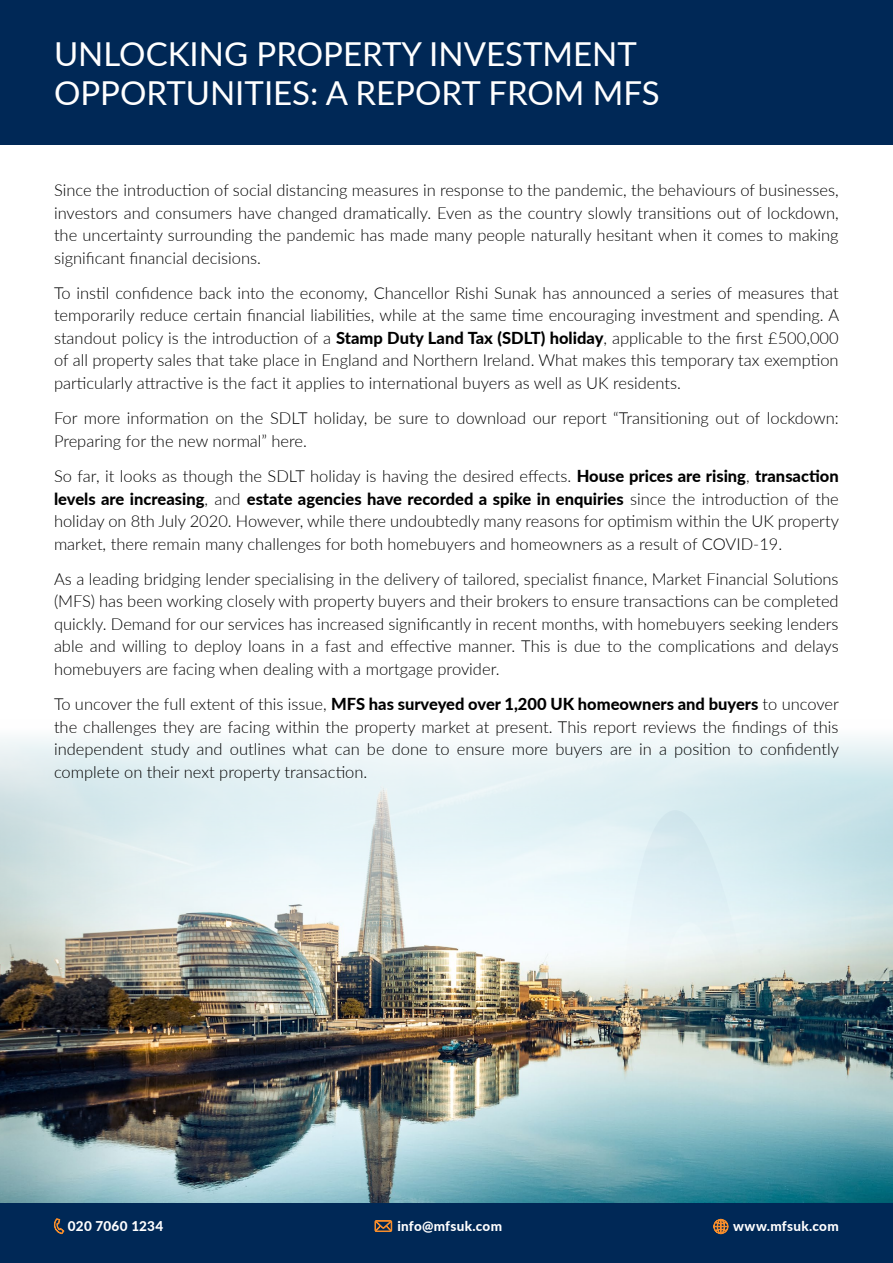
<style>
.page{position:relative;width:893px;height:1263px;background:#fff}
.page>*{position:absolute;margin:0;border:0;box-sizing:border-box;transform-origin:0 0}
.t1{font:33px/39.6px "Lato";color:#fff}
.t2{font:300 16.5px/22.5px "Lato";color:#000;text-align:justify}
.t3{font:800 13.5px "Lato";letter-spacing:.02em;color:#fff}
.s1{font-weight:800}
</style>
<div class="page">
<div style="left:0;top:1202px;width:893px;height:61px;background:#002856"></div>
<div style="left:0;top:0;width:893px;height:145px;background:#002856"></div>
<svg style="left:53px;top:1218px;width:12px;height:17px"></svg>
<svg style="left:374px;top:1220px;width:18px;height:12px"></svg>
<svg style="left:713px;top:1218px;width:16px;height:16px"></svg>
<img style="left:0;top:737px;width:893px;height:465px">
<h1 class="t1" style="left:54px;top:33px;width:607px">UNLOCKING PROPERTY INVESTMENT<br>OPPORTUNITIES: A REPORT FROM MFS</h1>
<p class="t2" style="left:54px;top:178px;width:786px">Since the introduction of social distancing measures in response to the pandemic, the behaviours of businesses, investors and consumers have changed dramatically. Even as the country slowly transitions out of lockdown, the uncertainty surrounding the pandemic has made many people naturally hesitant when it comes to making significant financial decisions.</p>
<p class="t2" style="left:54px;top:281px;width:787px">To instil confidence back into the economy, Chancellor Rishi Sunak has announced a series of measures that temporarily reduce certain financial liabilities, while at the same time encouraging investment and spending. A standout policy is the introduction of a <span class="s1">Stamp Duty Land Tax (SDLT) holiday</span>, applicable to the first £500,000 of all property sales that take place in England and Northern Ireland. What makes this temporary tax exemption particularly attractive is the fact it applies to international buyers as well as UK residents.</p>
<p class="t2" style="left:54px;top:406px;width:786px">For more information on the SDLT holiday, be sure to download our report “Transitioning out of lockdown:<br>Preparing for the new normal” here.</p>
<p class="t2" style="left:54px;top:464px;width:786px">So far, it looks as though the SDLT holiday is having the desired effects. <span class="s1">House prices are rising</span>, <span class="s1">transaction levels are increasing</span>, and <span class="s1">estate agencies have recorded a spike in enquiries</span> since the introduction of the holiday on 8th July 2020. However, while there undoubtedly many reasons for optimism within the UK property market, there remain many challenges for both homebuyers and homeowners as a result of COVID-19.</p>
<p class="t2" style="left:54px;top:567px;width:786px">As a leading bridging lender specialising in the delivery of tailored, specialist finance, Market Financial Solutions (MFS) has been working closely with property buyers and their brokers to ensure transactions can be completed quickly. Demand for our services has increased significantly in recent months, with homebuyers seeking lenders able and willing to deploy loans in a fast and effective manner. This is due to the complications and delays homebuyers are facing when dealing with a mortgage provider.</p>
<p class="t2" style="left:54px;top:692px;width:787px">To uncover the full extent of this issue, <span class="s1">MFS has surveyed over 1,200 UK homeowners and buyers</span> to uncover the challenges they are facing within the property market at present. This report reviews the findings of this independent study and outlines what can be done to ensure more buyers are in a position to confidently complete on their next property transaction.</p>
<p class="t3" style="left:68px;top:1216px;width:97px">020 7060 1234</p>
<p class="t3" style="left:397px;top:1216px;width:106px">info@mfsuk.com</p>
<p class="t3" style="left:733px;top:1216px;width:107px">www.mfsuk.com</p>
</div>
